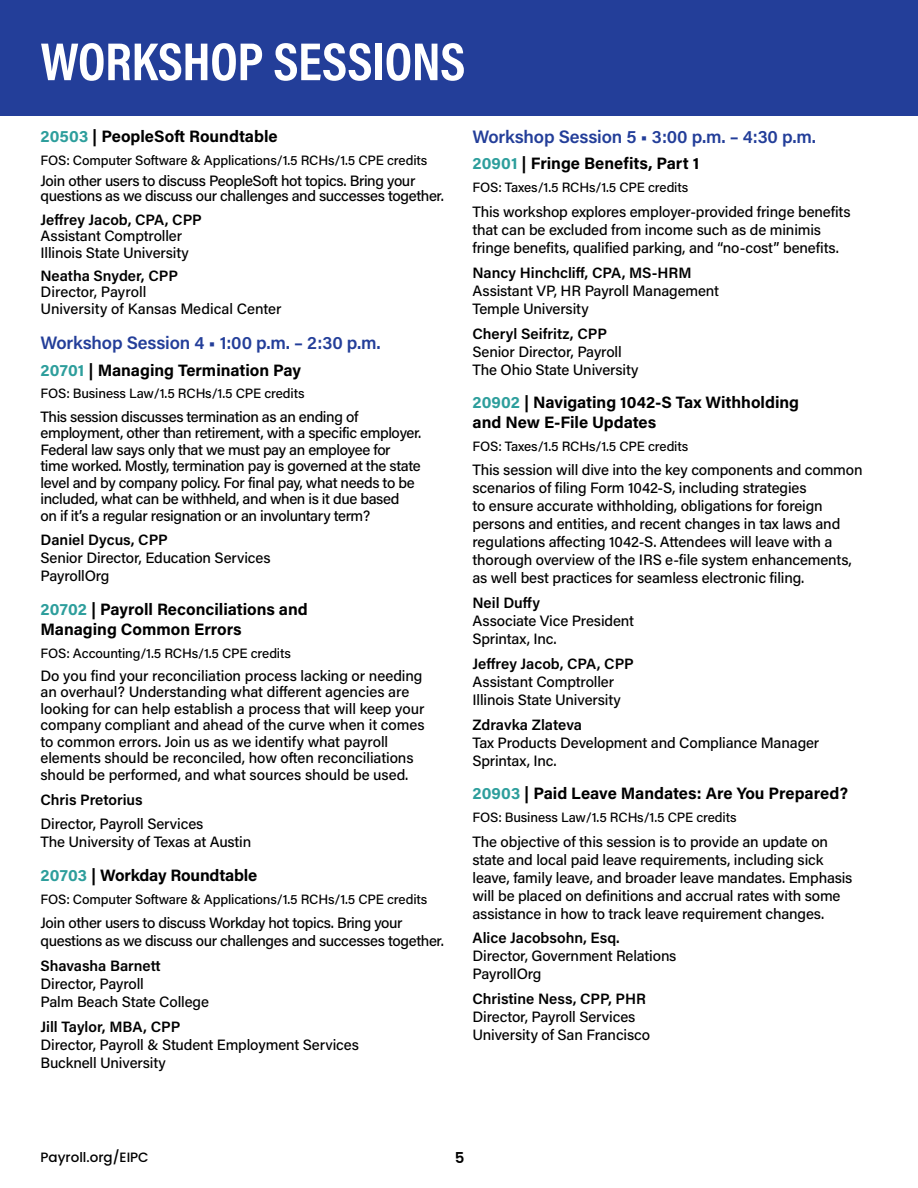
<style>
.page{position:relative;width:918px;height:1188px;background:#fff}
.page>*{position:absolute;margin:0;border:0;box-sizing:border-box;transform-origin:0 0}
.t1{font:700 54px "Acumin Pro Cond";letter-spacing:-.01em;color:#fff}
.t2{font:600 18px "Acumin Pro";letter-spacing:-.01em;color:#233e99}
.t3{font:700 16.5px/19.8px "Acumin Pro";color:#000}
.t4{font:500 15px/18px "Acumin Pro";letter-spacing:-.01em;color:#000}
.t5{font:600 15px "Acumin Pro";color:#000}
.t6{font:600 15px "Poppins";color:#000}
.t7{font:500 13.5px "Acumin Pro";letter-spacing:-.01em;color:#000}
.t8{font:500 13.5px "Poppins";color:#000}
.s1{color:#2d9e9c}
</style>
<div class="page">
<div style="left:0;top:0;width:918px;height:115px;background:#233e99"></div>
<h1 class="t1" style="left:40px;top:26px;width:426px">WORKSHOP SESSIONS</h1>
<p class="t3" style="left:40px;top:125px;width:239px"><span class="s1">20503</span> | PeopleSoft Roundtable</p>
<p class="t7" style="left:40px;top:151px;width:388px">FOS: Computer Software &amp; Applications/1.5 RCHs/1.5 CPE credits</p>
<p class="t4" style="left:40px;top:173px;width:405px;line-height:15px">Join other users to discuss PeopleSoft hot topics. Bring your questions as we discuss our challenges and successes together.</p>
<p class="t5" style="left:40px;top:209px;width:163px">Jeffrey Jacob, CPA, CPP</p>
<p class="t4" style="left:40px;top:227px;width:150px;line-height:16.5px">Assistant Comptroller<br>Illinois State University</p>
<p class="t5" style="left:40px;top:265px;width:139px">Neatha Snyder, CPP</p>
<p class="t4" style="left:40px;top:283px;width:243px;line-height:16.5px">Director, Payroll<br>University of Kansas Medical Center</p>
<p class="t2" style="left:40px;top:330px;width:342px">Workshop Session 4 • 1:00 p.m. – 2:30 p.m.</p>
<p class="t3" style="left:40px;top:359px;width:262px"><span class="s1">20701</span> | Managing Termination Pay</p>
<p class="t7" style="left:40px;top:384px;width:266px">FOS: Business Law/1.5 RCHs/1.5 CPE credits</p>
<p class="t4" style="left:40px;top:408px;width:382px;line-height:16.5px">This session discusses termination as an ending of employment, other than retirement, with a specific employer.<br>Federal law says only that we must pay an employee for time worked. Mostly, termination pay is governed at the state level and by company policy. For final pay, what needs to be included, what can be withheld, and when is it due based<br>on if it’s a regular resignation or an involuntary term?</p>
<p class="t5" style="left:40px;top:530px;width:129px">Daniel Dycus, CPP</p>
<p class="t4" style="left:40px;top:549px;width:232px">Senior Director, Education Services<br>PayrollOrg</p>
<p class="t3" style="left:40px;top:598px;width:269px"><span class="s1">20702</span> | Payroll Reconciliations and<br>Managing Common Errors</p>
<p class="t7" style="left:40px;top:643px;width:252px">FOS: Accounting/1.5 RCHs/1.5 CPE credits</p>
<p class="t4" style="left:40px;top:667px;width:386px;line-height:16.5px">Do you find your reconciliation process lacking or needing an overhaul? Understanding what different agencies are looking for can help establish a process that will keep your company compliant and ahead of the curve when it comes to common errors. Join us as we identify what payroll elements should be reconciled, how often reconciliations should be performed, and what sources should be used.</p>
<p class="t5" style="left:40px;top:789px;width:104px">Chris Pretorius</p>
<p class="t4" style="left:40px;top:814px;width:212px">Director, Payroll Services<br>The University of Texas at Austin</p>
<p class="t3" style="left:40px;top:864px;width:218px"><span class="s1">20703</span> | Workday Roundtable</p>
<p class="t7" style="left:40px;top:889px;width:388px">FOS: Computer Software &amp; Applications/1.5 RCHs/1.5 CPE credits</p>
<p class="t4" style="left:40px;top:913px;width:405px">Join other users to discuss Workday hot topics. Bring your questions as we discuss our challenges and successes together.</p>
<p class="t5" style="left:40px;top:955px;width:122px">Shavasha Barnett</p>
<p class="t4" style="left:40px;top:974px;width:170px">Director, Payroll<br>Palm Beach State College</p>
<p class="t5" style="left:40px;top:1016px;width:141px">Jill Taylor, MBA, CPP</p>
<p class="t4" style="left:40px;top:1035px;width:320px">Director, Payroll &amp; Student Employment Services<br>Bucknell University</p>
<p class="t2" style="left:472px;top:124px;width:345px">Workshop Session 5 • 3:00 p.m. – 4:30 p.m.</p>
<p class="t3" style="left:472px;top:153px;width:228px"><span class="s1">20901</span> | Fringe Benefits, Part 1</p>
<p class="t7" style="left:472px;top:178px;width:217px">FOS: Taxes/1.5 RCHs/1.5 CPE credits</p>
<p class="t4" style="left:472px;top:202px;width:380px">This workshop explores employer-provided fringe benefits that can be excluded from income such as de minimis fringe benefits, qualified parking, and “no-cost” benefits.</p>
<p class="t5" style="left:472px;top:262px;width:221px">Nancy Hinchcliff, CPA, MS-HRM</p>
<p class="t4" style="left:472px;top:281px;width:248px">Assistant VP, HR Payroll Management<br>Temple University</p>
<p class="t5" style="left:472px;top:323px;width:136px">Cheryl Seifritz, CPP</p>
<p class="t4" style="left:472px;top:342px;width:167px">Senior Director, Payroll<br>The Ohio State University</p>
<p class="t3" style="left:472px;top:391px;width:328px"><span class="s1">20902</span> | Navigating 1042-S Tax Withholding and New E-File Updates</p>
<p class="t7" style="left:472px;top:436px;width:217px">FOS: Taxes/1.5 RCHs/1.5 CPE credits</p>
<p class="t4" style="left:472px;top:460px;width:392px">This session will dive into the key components and common scenarios of filing Form 1042-S, including strategies<br>to ensure accurate withholding, obligations for foreign persons and entities, and recent changes in tax laws and regulations affecting 1042-S. Attendees will leave with a thorough overview of the IRS e-file system enhancements, as well best practices for seamless electronic filing.</p>
<p class="t5" style="left:472px;top:592px;width:69px">Neil Duffy</p>
<p class="t4" style="left:472px;top:611px;width:163px">Associate Vice President<br>Sprintax, Inc.</p>
<p class="t5" style="left:472px;top:653px;width:163px">Jeffrey Jacob, CPA, CPP</p>
<p class="t4" style="left:472px;top:672px;width:150px">Assistant Comptroller<br>Illinois State University</p>
<p class="t5" style="left:472px;top:714px;width:111px">Zdravka Zlateva</p>
<p class="t4" style="left:472px;top:733px;width:348px">Tax Products Development and Compliance Manager<br>Sprintax, Inc.</p>
<p class="t3" style="left:472px;top:782px;width:377px"><span class="s1">20903</span> | Paid Leave Mandates: Are You Prepared?</p>
<p class="t7" style="left:472px;top:808px;width:266px">FOS: Business Law/1.5 RCHs/1.5 CPE credits</p>
<p class="t4" style="left:472px;top:832px;width:382px">The objective of this session is to provide an update on state and local paid leave requirements, including sick leave, family leave, and broader leave mandates. Emphasis will be placed on definitions and accrual rates with some assistance in how to track leave requirement changes.</p>
<p class="t5" style="left:472px;top:928px;width:149px">Alice Jacobsohn, Esq.</p>
<p class="t4" style="left:472px;top:946px;width:206px">Director, Government Relations<br>PayrollOrg</p>
<p class="t5" style="left:472px;top:988px;width:175px">Christine Ness, CPP, PHR</p>
<p class="t4" style="left:472px;top:1007px;width:179px">Director, Payroll Services<br>University of San Francisco</p>
<p class="t8" style="left:40px;top:1149px;width:110px">Payroll.org/EIPC</p>
<p class="t6" style="left:455px;top:1149px;width:11px">5</p>
</div>
